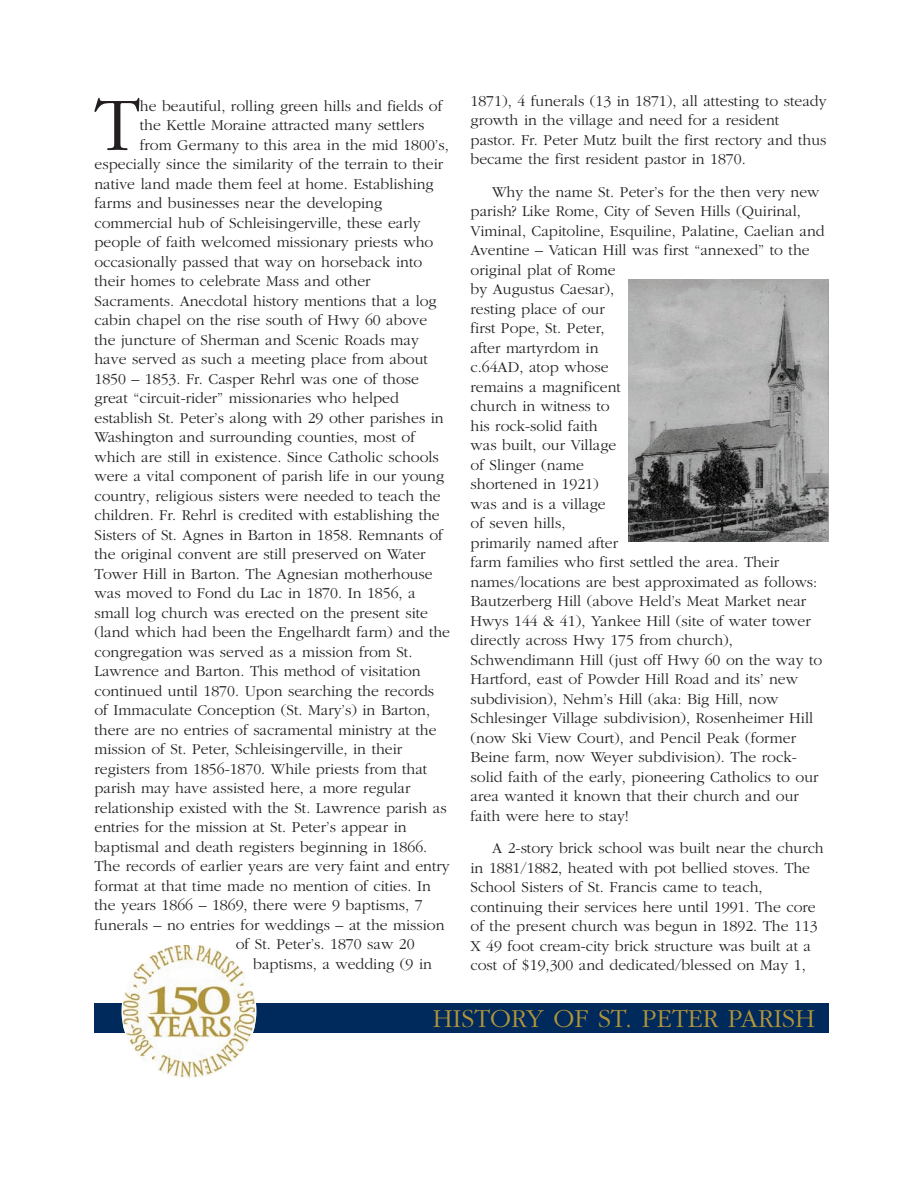
<style>
.page{position:relative;width:918px;height:1188px;background:#fff}
.page>*{position:absolute;margin:0;border:0;box-sizing:border-box;transform-origin:0 0}
.t1{font:300 78.3px "Garamond";color:#231f20}
.t2{font:300 27px "Garamond";color:#b19539}
.t3{font:300 15.75px/19.5px "Garamond";color:#231f20}
</style>
<div class="page">
<div style="left:94px;top:1003px;width:735px;height:30px;background:#00295c"></div>
<img style="left:628px;top:280px;width:201px;height:261px">
<img style="left:124px;top:946px;width:131px;height:132px">
<p class="t3" style="left:471px;top:90px;width:358px">1871), 4 funerals (13 in 1871), all attesting to steady growth in the village and need for a resident pastor. Fr. Peter Mutz built the first rectory and thus became the first resident pastor in 1870.</p>
<p class="t3" style="left:471px;top:181px;width:356px;text-indent:22px">Why the name St. Peter’s for the then very new parish? Like Rome, City of Seven Hills (Quirinal, Viminal, Capitoline, Esquiline, Palatine, Caelian and Aventine – Vatican Hill was first “annexed” to the original plat of Rome<br>by Augustus Caesar),<br>resting place of our<br>first Pope, St. Peter,<br>after martyrdom in<br>c.64AD, atop whose<br>remains a magnificent<br>church in witness to<br>his rock-solid faith<br>was built, our Village<br>of Slinger (name<br>shortened in 1921)<br>was and is a village<br>of seven hills,<br>primarily named after<br>farm families who first settled the area. Their names/locations are best approximated as follows:<br>Bautzerberg Hill (above Held’s Meat Market near Hwys 144 &amp; 41), Yankee Hill (site of water tower directly across Hwy 175 from church), Schwendimann Hill (just off Hwy 60 on the way to Hartford, east of Powder Hill Road and its’ new subdivision), Nehm’s Hill (aka: Big Hill, now Schlesinger Village subdivision), Rosenheimer Hill (now Ski View Court), and Pencil Peak (former Beine farm, now Weyer subdivision). The rock&shy;solid faith of the early, pioneering Catholics to our area wanted it known that their church and our faith were here to stay!</p>
<p class="t3" style="left:471px;top:838px;width:355px;text-indent:22px">A 2-story brick school was built near the church in 1881/1882, heated with pot bellied stoves. The School Sisters of St. Francis came to teach, continuing their services here until 1991. The core of the present church was begun in 1892. The 113<br>X 49 foot cream-city brick structure was built at a cost of $19,300 and dedicated/blessed on May 1,</p>
<h2 class="t2" style="left:433px;top:1002px;width:384px">HISTORY OF ST. PETER PARISH</h2>
<h1 class="t1" style="left:94px;top:77px;width:47px">T</h1>
<p class="t3" style="left:140px;top:96px;width:304px">he beautiful, rolling green hills and fields of</p>
<p class="t3" style="left:140px;top:115px;width:286px">the Kettle Moraine attracted many settlers</p>
<p class="t3" style="left:140px;top:135px;width:310px">from Germany to this area in the mid 1800’s,</p>
<p class="t3" style="left:95px;top:154px;width:350px">especially since the similarity of the terrain to their</p>
<p class="t3" style="left:95px;top:174px;width:341px">native land made them feel at home. Establishing</p>
<p class="t3" style="left:95px;top:193px;width:289px">farms and businesses near the developing</p>
<p class="t3" style="left:95px;top:213px;width:328px">commercial hub of Schleisingerville, these early</p>
<p class="t3" style="left:95px;top:232px;width:340px">people of faith welcomed missionary priests who</p>
<p class="t3" style="left:95px;top:252px;width:329px">occasionally passed that way on horseback into</p>
<p class="t3" style="left:95px;top:271px;width:278px">their homes to celebrate Mass and other</p>
<p class="t3" style="left:95px;top:291px;width:344px">Sacraments. Anecdotal history mentions that a log</p>
<p class="t3" style="left:95px;top:310px;width:334px">cabin chapel on the rise south of Hwy 60 above</p>
<p class="t3" style="left:95px;top:330px;width:326px">the juncture of Sherman and Scenic Roads may</p>
<p class="t3" style="left:95px;top:349px;width:335px">have served as such a meeting place from about</p>
<p class="t3" style="left:95px;top:369px;width:326px">1850 – 1853. Fr. Casper Rehrl was one of those</p>
<p class="t3" style="left:95px;top:388px;width:306px">great “circuit-rider” missionaries who helped</p>
<p class="t3" style="left:95px;top:408px;width:351px">establish St. Peter’s along with 29 other parishes in</p>
<p class="t3" style="left:95px;top:427px;width:322px">Washington and surrounding counties, most of</p>
<p class="t3" style="left:95px;top:447px;width:346px">which are still in existence. Since Catholic schools</p>
<p class="t3" style="left:95px;top:466px;width:351px">were a vital component of parish life in our young</p>
<p class="t3" style="left:95px;top:486px;width:348px">country, religious sisters were needed to teach the</p>
<p class="t3" style="left:95px;top:505px;width:347px">children. Fr. Rehrl is credited with establishing the</p>
<p class="t3" style="left:95px;top:525px;width:350px">Sisters of St. Agnes in Barton in 1858. Remnants of</p>
<p class="t3" style="left:95px;top:544px;width:333px">the original convent are still preserved on Water</p>
<p class="t3" style="left:94px;top:564px;width:340px">Tower Hill in Barton. The Agnesian motherhouse</p>
<p class="t3" style="left:94px;top:583px;width:323px">was moved to Fond du Lac in 1870. In 1856, a</p>
<p class="t3" style="left:94px;top:603px;width:335px">small log church was erected on the present site</p>
<p class="t3" style="left:94px;top:622px;width:357px">(land which had been the Engelhardt farm) and the</p>
<p class="t3" style="left:94px;top:642px;width:319px">congregation was served as a mission from St.</p>
<p class="t3" style="left:94px;top:661px;width:328px">Lawrence and Barton. This method of visitation</p>
<p class="t3" style="left:94px;top:681px;width:341px">continued until 1870. Upon searching the records</p>
<p class="t3" style="left:94px;top:700px;width:337px">of Immaculate Conception (St. Mary’s) in Barton,</p>
<p class="t3" style="left:94px;top:720px;width:344px">there are no entries of sacramental ministry at the</p>
<p class="t3" style="left:94px;top:739px;width:309px">mission of St. Peter, Schleisingerville, in their</p>
<p class="t3" style="left:94px;top:759px;width:334px">registers from 1856-1870. While priests from that</p>
<p class="t3" style="left:94px;top:778px;width:318px">parish may have assisted here, a more regular</p>
<p class="t3" style="left:94px;top:798px;width:354px">relationship existed with the St. Lawrence parish as</p>
<p class="t3" style="left:94px;top:817px;width:314px">entries for the mission at St. Peter’s appear in</p>
<p class="t3" style="left:94px;top:837px;width:334px">baptismal and death registers beginning in 1866.</p>
<p class="t3" style="left:94px;top:856px;width:357px">The records of earlier years are very faint and entry</p>
<p class="t3" style="left:94px;top:876px;width:338px">format at that time made no mention of cities. In</p>
<p class="t3" style="left:94px;top:895px;width:330px">the years 1866 – 1869, there were 9 baptisms, 7</p>
<p class="t3" style="left:94px;top:915px;width:352px">funerals – no entries for weddings – at the mission</p>
<p class="t3" style="left:236px;top:934px;width:180px">of St. Peter’s. 1870 saw 20</p>
<p class="t3" style="left:253px;top:954px;width:180px">baptisms, a wedding (9 in</p>
</div>
